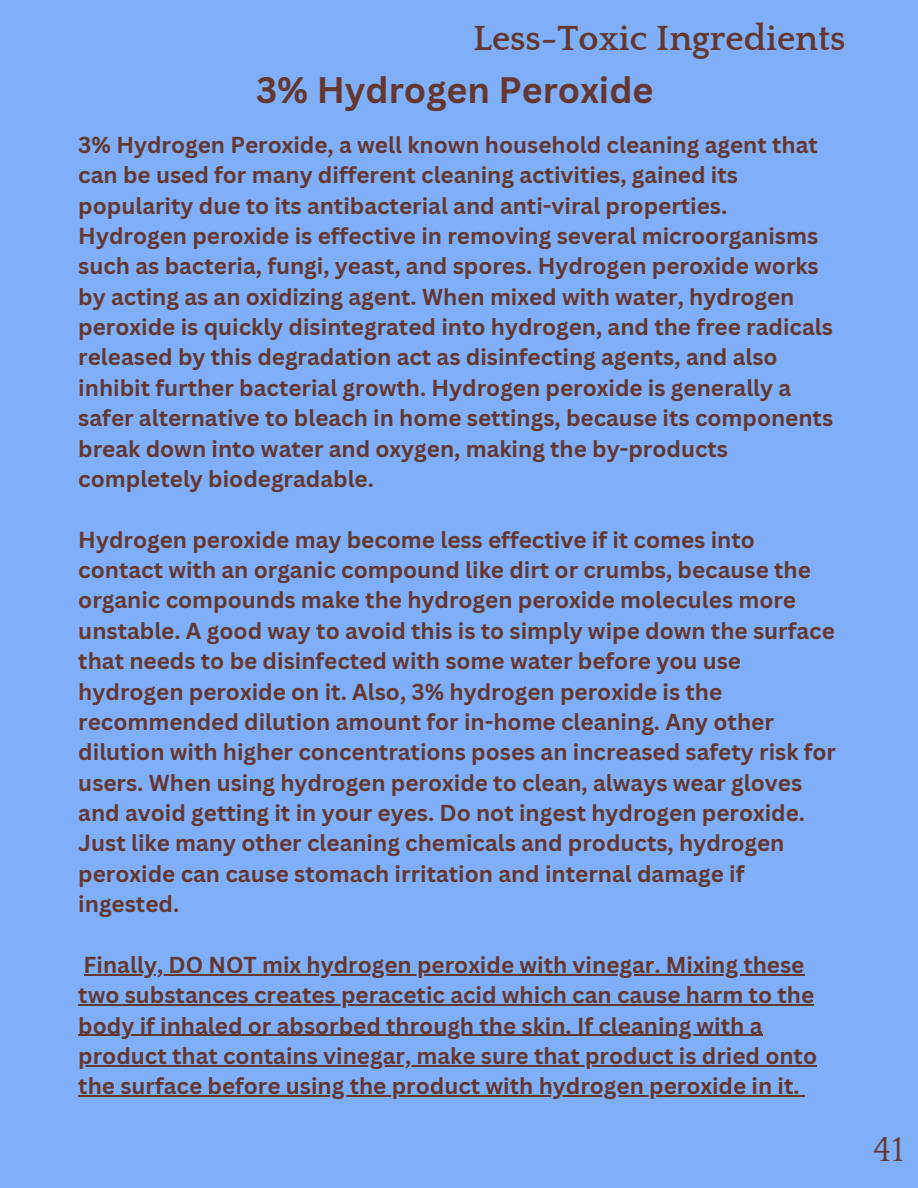
<style>
.page{position:relative;width:918px;height:1188px;background:#7faff9}
.page>*{position:absolute;margin:0;border:0;box-sizing:border-box;transform-origin:0 0}
.t1{font:700 35.85px "Quattrocento";color:#653731}
.t2{font:700 35.85px "Canva Sans";color:#653731}
.t3{font:35.85px "Quattrocento";color:#653731}
.t4{font:700 22.5px/30.3px "Canva Sans";color:#653731}
</style>
<div class="page">
<hr style="left:84px;top:974px;width:720px;height:1px;background:#653731">
<hr style="left:78px;top:1004px;width:736px;height:2px;background:#653731">
<hr style="left:78px;top:1035px;width:684px;height:1px;background:#653731">
<hr style="left:78px;top:1065px;width:739px;height:1px;background:#653731">
<hr style="left:78px;top:1096px;width:722px;height:1px;background:#653731">
<h1 class="t1" style="left:473px;top:19px;width:374px">Less-Toxic Ingredients</h1>
<h1 class="t2" style="left:256px;top:65px;width:399px">3% Hydrogen Peroxide</h1>
<p class="t4" style="left:78px;top:129px;width:756px">3% Hydrogen Peroxide, a well known household cleaning agent that can be used for many different cleaning activities, gained its popularity due to its antibacterial and anti-viral properties.<br>Hydrogen peroxide is effective in removing several microorganisms such as bacteria, fungi, yeast, and spores. Hydrogen peroxide works by acting as an oxidizing agent. When mixed with water, hydrogen peroxide is quickly disintegrated into hydrogen, and the free radicals released by this degradation act as disinfecting agents, and also inhibit further bacterial growth. Hydrogen peroxide is generally a safer alternative to bleach in home settings, because its components break down into water and oxygen, making the by-products completely biodegradable.</p>
<p class="t4" style="left:78px;top:524px;width:759px">Hydrogen peroxide may become less effective if it comes into contact with an organic compound like dirt or crumbs, because the organic compounds make the hydrogen peroxide molecules more unstable. A good way to avoid this is to simply wipe down the surface that needs to be disinfected with some water before you use hydrogen peroxide on it. Also, 3% hydrogen peroxide is the recommended dilution amount for in-home cleaning. Any other dilution with higher concentrations poses an increased safety risk for users. When using hydrogen peroxide to clean, always wear gloves and avoid getting it in your eyes. Do not ingest hydrogen peroxide.<br>Just like many other cleaning chemicals and products, hydrogen peroxide can cause stomach irritation and internal damage if ingested.</p>
<p class="t4" style="left:78px;top:949px;width:740px">Finally, DO NOT mix hydrogen peroxide with vinegar. Mixing these two substances creates peracetic acid which can cause harm to the body if inhaled or absorbed through the skin. If cleaning with a product that contains vinegar, make sure that product is dried onto the surface before using the product with hydrogen peroxide in it.</p>
<h1 class="t3" style="left:873px;top:1131px;width:32px">41</h1>
</div>
